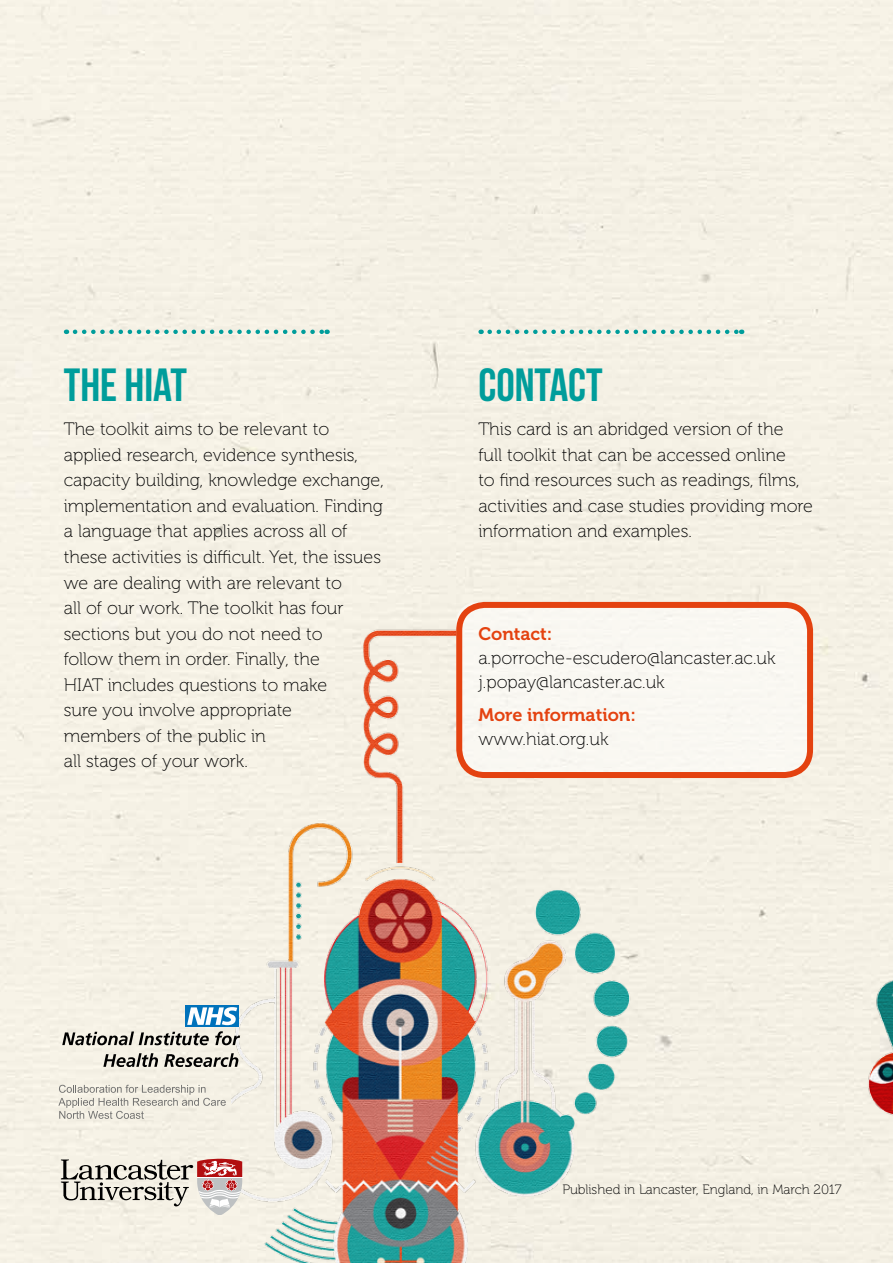
<style>
.page{position:relative;width:893px;height:1263px;background:#f5f1e5}
.page>*{position:absolute;margin:0;border:0;box-sizing:border-box;transform-origin:0 0}
.t1{font:46.5px "Bebas Neue";color:#009d9b}
.t2{font:18px/25.5px "Museo 100";color:#000}
.t3{font:18px "Museo 700";color:#e44210}
.t4{font:13.5px "Museo 100";color:#000}
</style>
<div class="page">
<svg style="left:75px;top:330px;width:253px;height:4px"></svg>
<svg style="left:490px;top:330px;width:252px;height:4px"></svg>
<img style="left:232px;top:582px;width:421px;height:681px">
<div style="left:456px;top:602px;width:351px;height:170px;background:#f9f8f2;border-radius:21px"></div>
<div style="left:456px;top:602px;width:357px;height:176px;border:6px solid #e44210;border-radius:26px"></div>
<svg style="left:61px;top:1159px;width:181px;height:55px;background:#c9bbb3"></svg>
<hr style="left:197px;top:1177px;width:45px;height:1px;background:#fff">
<div style="left:826px;top:445px;width:67px;height:798px;background:#f5f1e5"></div>
<svg style="left:62px;top:1031px;width:147px;height:14px;background:#9b9991"></svg>
<svg style="left:215px;top:1031px;width:25px;height:14px"></svg>
<svg style="left:103px;top:1053px;width:55px;height:14px"></svg>
<svg style="left:164px;top:1053px;width:74px;height:14px"></svg>
<div style="left:186px;top:1005px;width:53px;height:22px;background:#0072bb"></div>
<svg style="left:187px;top:1007px;width:50px;height:18px"></svg>
<svg style="left:58px;top:1085px;width:168px;height:34px;background:#dedbd1"></svg>
<h1 class="t1" style="left:64px;top:360px;width:125px">THE HIAT</h1>
<p class="t2" style="left:64px;top:417px;width:322px">The toolkit aims to be relevant to applied research, evidence synthesis, capacity building, knowledge exchange, implementation and evaluation. Finding a language that applies across all of these activities is difficult. Yet, the issues we are dealing with are relevant to<br>all of our work. The toolkit has four sections but you do not need to<br>follow them in order. Finally, the<br>HIAT includes questions to make<br>sure you involve appropriate<br>members of the public in<br>all stages of your work.</p>
<h1 class="t1" style="left:478px;top:360px;width:126px">CONTACT</h1>
<p class="t2" style="left:478px;top:417px;width:336px">This card is an abridged version of the<br>full toolkit that can be accessed online<br>to find resources such as readings, films, activities and case studies providing more information and examples.</p>
<p class="t3" style="left:478px;top:624px;width:76px">Contact:</p>
<p class="t2" style="left:478px;top:646px;width:299px;line-height:24px">a.porroche-escudero@lancaster.ac.uk j.popay@lancaster.ac.uk</p>
<p class="t3" style="left:478px;top:704px;width:159px">More information:</p>
<p class="t2" style="left:478px;top:726px;width:132px">www.hiat.org.uk</p>
<p class="t4" style="left:562px;top:1182px;width:281px">Published in Lancaster, England, in March 2017</p>
</div>
